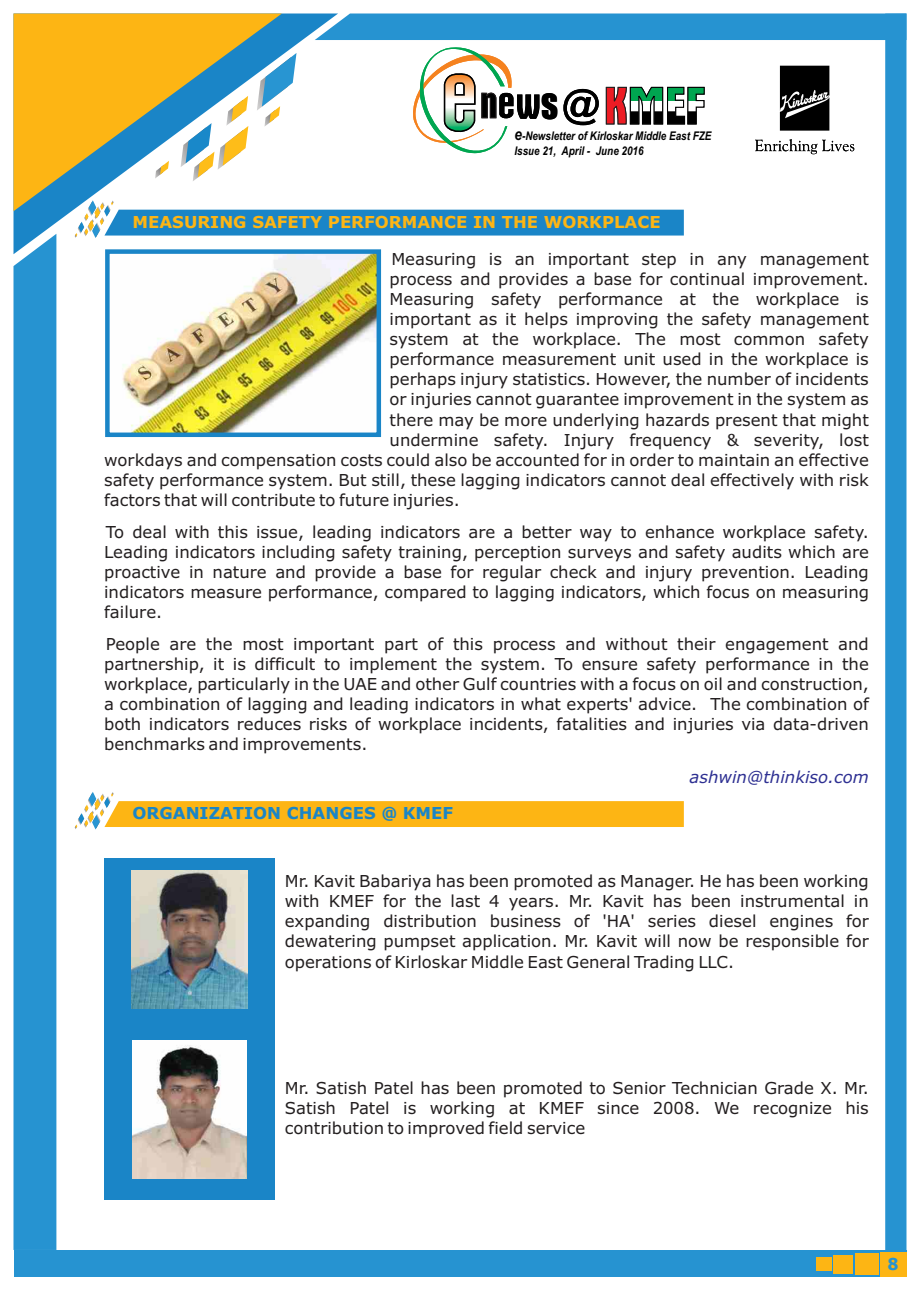
<style>
.page{position:relative;width:920px;height:1290px;background:#fff}
.page>*{position:absolute;margin:0;border:0;box-sizing:border-box;transform-origin:0 0}
.t1{font:39.3px "Impact";color:#000;scale:.92 1}
.t2{font:16.5px/20.1px "Verdana";color:#231f20;text-align:justify}
.t3{font:700 16.5px "Verdana";color:#fdb514}
.t4{font:700 16.5px "Verdana";color:#1a85c7}
.t5{font:italic 16.5px "Verdana";color:#2e3092}
.t6{font:700 16.5px "Tahoma";color:#2693d1}
.t7{font:italic 700 12px/14.4px "Arial";color:#000;scale:.82 1}
.s1{font-size:16.5px}
.s2{font-family:"Ebrima";font-weight:400;color:#fff}
</style>
<div class="page">
<div style="left:104px;top:858px;width:171px;height:341px;background:#1a85c7"></div>
<img style="left:131px;top:871px;width:117px;height:137px">
<svg style="left:14px;top:14px;width:301px;height:240px"></svg>
<svg style="left:14px;top:14px;width:268px;height:197px;fill:#fdb514"></svg>
<div style="left:14px;top:1250px;width:892px;height:26px;background:#2693d1"></div>
<svg style="left:315px;top:14px;width:570px;height:141px"></svg>
<div style="left:14px;top:234px;width:42px;height:1016px;background:#2693d1"></div>
<div style="left:885px;top:14px;width:21px;height:1238px;background:#2693d1"></div>
<div style="left:880px;top:1252px;width:27px;height:25px;background:#fdb514"></div>
<div style="left:855px;top:1253px;width:24px;height:22px;background:#fdb514"></div>
<div style="left:833px;top:1255px;width:20px;height:18px;background:#fdb514"></div>
<div style="left:816px;top:1257px;width:15px;height:14px;background:#fdb514"></div>
<svg style="left:75px;top:200px;width:609px;height:38px"></svg>
<img style="left:122px;top:254px;width:254px;height:178px">
<div style="left:105px;top:249px;width:276px;height:188px;border:4px solid #1a85c7"></div>
<svg style="left:75px;top:792px;width:609px;height:37px"></svg>
<img style="left:133px;top:1040px;width:114px;height:139px">
<h1 class="t1" style="left:541px;top:88px;width:20px">s</h1>
<p class="t7" style="left:515px;top:130px;width:241px"><span class="s1">e</span>-Newsletter of Kirloskar Middle East FZE<br>Issue 21, April - June 2016</p>
<p class="t3" style="left:133px;top:215px;width:530px">MEASURING SAFETY PERFORMANCE IN THE WORKPLACE</p>
<p class="t2" style="left:391px;top:250px;width:479px">Measuring is an important step in any management</p>
<p class="t2" style="left:390px;top:270px;width:481px">process and provides a base for continual improvement.</p>
<p class="t2" style="left:390px;top:290px;width:481px">Measuring safety performance at the workplace is</p>
<p class="t2" style="left:390px;top:311px;width:481px">important as it helps improving the safety management</p>
<p class="t2" style="left:390px;top:331px;width:481px">system at the workplace. The most common safety</p>
<p class="t2" style="left:390px;top:351px;width:481px">performance measurement unit used in the workplace is</p>
<p class="t2" style="left:390px;top:371px;width:481px">perhaps injury statistics. However, the number of incidents</p>
<p class="t2" style="left:390px;top:391px;width:481px">or injuries cannot guarantee improvement in the system as</p>
<p class="t2" style="left:390px;top:411px;width:481px">there may be more underlying hazards present that might</p>
<p class="t2" style="left:390px;top:431px;width:481px">undermine safety. Injury frequency &amp; severity, lost</p>
<p class="t2" style="left:104px;top:451px;width:766px">workdays and compensation costs could also be accounted for in order to maintain an effective</p>
<p class="t2" style="left:104px;top:471px;width:766px">safety performance system. But still, these lagging indicators cannot deal effectively with risk</p>
<p class="t2" style="left:104px;top:491px;width:357px">factors that will contribute to future injuries.</p>
<p class="t2" style="left:104px;top:523px;width:766px">To deal with this issue, leading indicators are a better way to enhance workplace safety.<br>Leading indicators including safety training, perception surveys and safety audits which are proactive in nature and provide a base for regular check and injury prevention. Leading indicators measure performance, compared to lagging indicators, which focus on measuring failure.</p>
<p class="t2" style="left:104px;top:635px;width:766px">People are the most important part of this process and without their engagement and partnership, it is difficult to implement the system. To ensure safety performance in the workplace, particularly in the UAE and other Gulf countries with a focus on oil and construction, a combination of lagging and leading indicators in what experts' advice. The combination of both indicators reduces risks of workplace incidents, fatalities and injuries via data-driven benchmarks and improvements.</p>
<p class="t5" style="left:689px;top:770px;width:181px">ashwin@thinkiso.com</p>
<p class="t4" style="left:133px;top:807px;width:322px">ORGANIZATION CHANGES @ KMEF</p>
<p class="t2" style="left:285px;top:873px;width:586px">Mr. Kavit Babariya has been promoted as Manager. He has been working with KMEF for the last 4 years. Mr. Kavit has been instrumental in expanding distribution business of 'HA' series diesel engines for dewatering pumpset application. Mr. Kavit will now be responsible for operations of Kirloskar Middle East General Trading LLC.</p>
<p class="t2" style="left:285px;top:1079px;width:586px">Mr. Satish Patel has been promoted to Senior Technician Grade X. Mr.<br>Satish Patel is working at KMEF since 2008. We recognize his contribution to improved field service</p>
<p class="t6" style="left:888px;top:1258px;width:13px">8<span class="s2">1</span></p>
</div>
